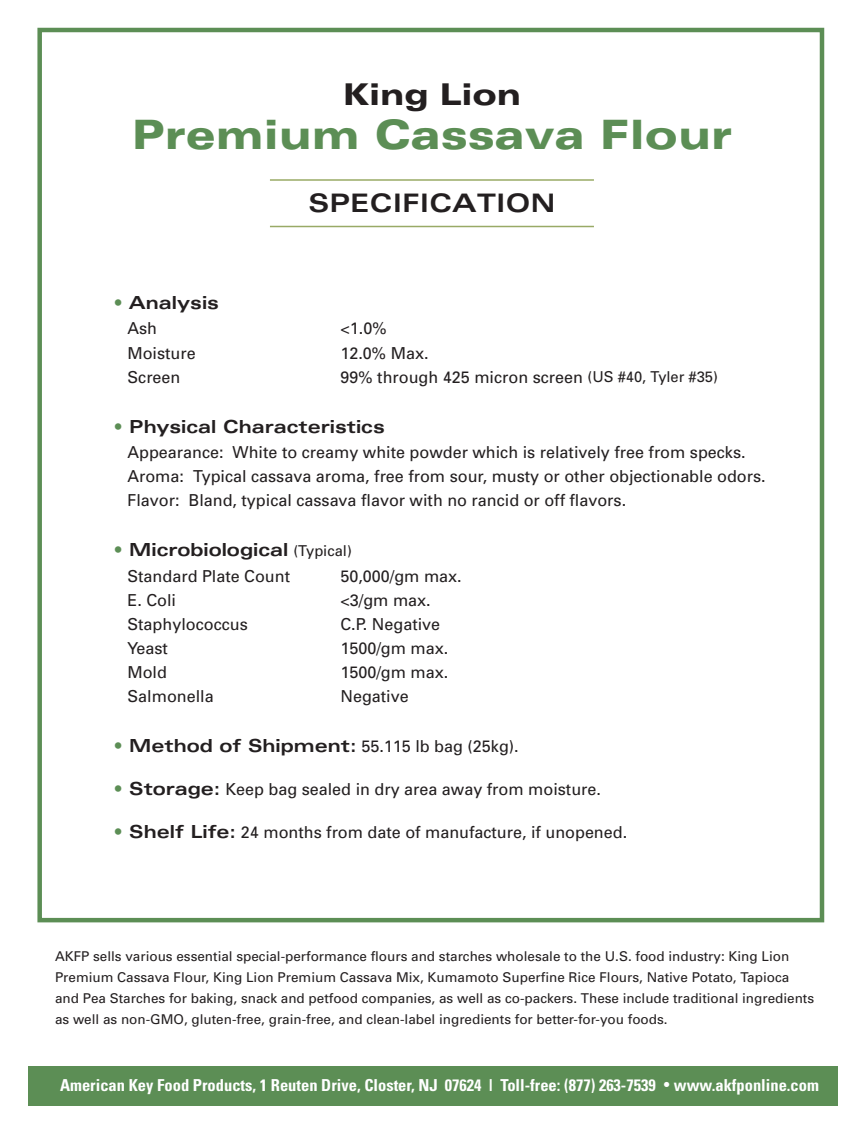
<style>
.page{position:relative;width:864px;height:1134px;background:#fff}
.page>*{position:absolute;margin:0;border:0;box-sizing:border-box;transform-origin:0 0}
.t1{font:900 expanded 40.5px "Univers";color:#5c8e55}
.t2{font:900 expanded 30px "Univers";letter-spacing:-.005em;color:#231f20}
.t3{font:700 expanded 25.5px "Univers";letter-spacing:.01em;color:#231f20}
.t4{font:700 expanded 18px "Univers";color:#231f20}
.t5{font:16.5px/24px "Univers";color:#231f20}
.t6{font:700 condensed 16.5px "Univers";color:#fff}
.t7{font:13.5px/21px "Univers";color:#231f20}
.s1{color:#5c8e55}
.s2{font-size:15px}
.s3{font-weight:400;font-stretch:normal;font-size:15px}
.s4{font-weight:700;font-stretch:expanded;font-size:18px;color:#5c8e55}
.s5{font-weight:700;font-stretch:expanded;font-size:18px}
.s6{font-family:"Adobe Garamond Pro";font-stretch:normal}
</style>
<div class="page">
<hr style="left:270px;top:179px;width:324px;height:2px;background:#9a6">
<hr style="left:270px;top:226px;width:324px;height:1px;background:#9a6">
<div style="left:37px;top:28px;width:787px;height:894px;border:4px solid #5c8e55"></div>
<div style="left:28px;top:1066px;width:810px;height:39px;background:#5c8e55"></div>
<h2 class="t2" style="left:343px;top:77px;width:180px">King Lion</h2>
<h1 class="t1" style="left:132px;top:110px;width:602px">Premium Cassava Flour</h1>
<h3 class="t3" style="left:309px;top:188px;width:248px">SPECIFICATION</h3>
<p class="t4" style="left:114px;top:292px;width:107px"><span class="s1">•</span> Analysis</p>
<p class="t5" style="left:127px;top:316px;width:31px">Ash</p>
<p class="t5" style="left:340px;top:316px;width:48px">&lt;1.0%</p>
<p class="t5" style="left:127px;top:340px;width:70px">Moisture</p>
<p class="t5" style="left:340px;top:340px;width:90px">12.0% Max.</p>
<p class="t5" style="left:127px;top:364px;width:55px">Screen</p>
<p class="t5" style="left:340px;top:364px;width:379px">99% through 425 micron screen <span class="s2">(US #40, Tyler #35)</span></p>
<p class="t4" style="left:114px;top:416px;width:272px"><span class="s1">•</span> Physical Characteristics</p>
<p class="t5" style="left:127px;top:440px;width:640px">Appearance: White to creamy white powder which is relatively free from specks.<br>Aroma: Typical cassava aroma, free from sour, musty or other objectionable odors.<br>Flavor: Bland, typical cassava flavor with no rancid or off flavors.</p>
<p class="t4" style="left:114px;top:540px;width:239px"><span class="s1">•</span> Microbiological <span class="s3">(Typical)</span></p>
<p class="t5" style="left:127px;top:564px;width:164px">Standard Plate Count</p>
<p class="t5" style="left:340px;top:564px;width:123px">50,000/gm max.</p>
<p class="t5" style="left:127px;top:588px;width:50px">E. Coli</p>
<p class="t5" style="left:340px;top:588px;width:92px">&lt;3/gm max.</p>
<p class="t5" style="left:127px;top:612px;width:122px">Staphylococcus</p>
<p class="t5" style="left:340px;top:612px;width:101px">C.P. Negative</p>
<p class="t5" style="left:127px;top:636px;width:42px">Yeast</p>
<p class="t5" style="left:340px;top:636px;width:109px">1500/gm max.</p>
<p class="t5" style="left:127px;top:660px;width:41px">Mold</p>
<p class="t5" style="left:340px;top:660px;width:109px">1500/gm max.</p>
<p class="t5" style="left:127px;top:684px;width:88px">Salmonella</p>
<p class="t5" style="left:340px;top:684px;width:70px">Negative</p>
<p class="t5" style="left:114px;top:734px;width:406px"><span class="s4">•</span> <span class="s5">Method of Shipment:</span> 55.115 lb bag (25kg).</p>
<p class="t5" style="left:114px;top:777px;width:489px"><span class="s4">•</span> <span class="s5">Storage:</span> Keep bag sealed in dry area away from moisture.</p>
<p class="t5" style="left:114px;top:820px;width:515px"><span class="s4">•</span> <span class="s5">Shelf Life:</span> 24 months from date of manufacture, if unopened.</p>
<p class="t7" style="left:55px;top:945px;width:761px">AKFP sells various essential special-performance flours and starches wholesale to the U.S. food industry: King Lion Premium Cassava Flour, King Lion Premium Cassava Mix, Kumamoto Superfine Rice Flours, Native Potato, Tapioca and Pea Starches for baking, snack and petfood companies, as well as co-packers. These include traditional ingredients as well as non-GMO, gluten-free, grain-free, and clean-label ingredients for better-for-you foods.</p>
<p class="t6" style="left:60px;top:1075px;width:760px">American Key Food Products, 1 Reuten Drive, Closter, NJ 07624 | Toll-free: (877) 263-7539 <span class="s6">•</span> www.akfponline.com</p>
</div>
